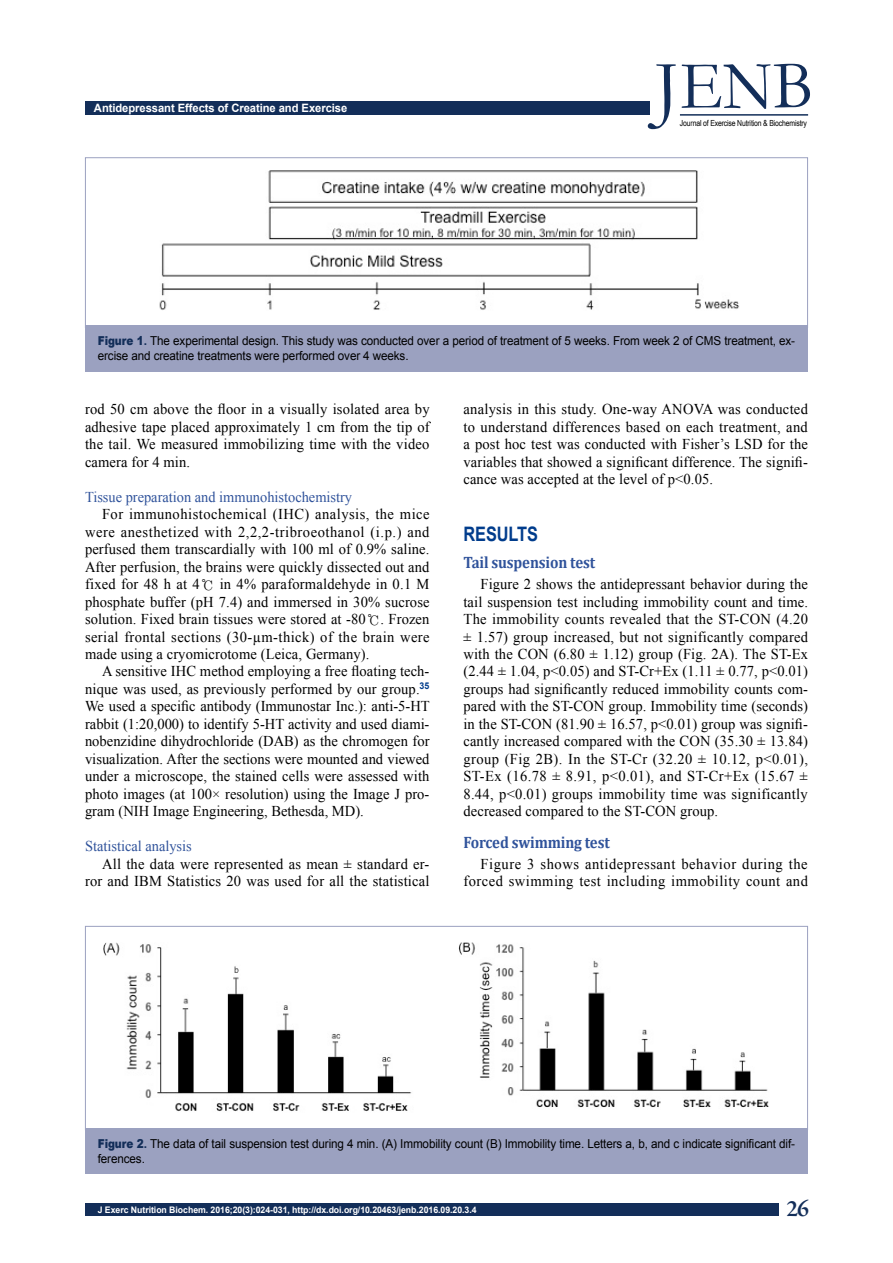
<style>
.page{position:relative;width:893px;height:1263px;background:#fff}
.page>*{position:absolute;margin:0;border:0;box-sizing:border-box;transform-origin:0 0}
.t1{font:600 24px "Garamond Premr Pro";color:#132e59}
.t2{font:700 19.95px "Arial";letter-spacing:-.005em;color:#003c8c;scale:.82 1}
.t3{font:700 16.5px "Cambria";letter-spacing:-.01em;color:#30539b;scale:.9 1}
.t4{font:15px/17.5px "Times New Roman";letter-spacing:.01em;color:#000;text-align:justify}
.t5{font:15px/17.4px "Times New Roman";letter-spacing:.035em;color:#000;text-align:right}
.t6{font:15px "Times New Roman";color:#30539b;scale:.96 1}
.t7{font:12.3px/15px "Arial";letter-spacing:-.01em;color:#000;scale:.95 1}
.t8{font:700 11.55px "Arial";letter-spacing:-.005em;color:#fff}
.t9{font:700 9px "Arial";letter-spacing:-.005em;color:#fff}
.t10{font:8.4px "Arial Narrow";letter-spacing:-.02em;color:#000}
.s1{font-weight:900;color:#132e59}
.s2{font-weight:700;color:#132e59}
.s3{font-family:"SM3 S Pmu S 02"}
</style>
<div class="page">
<div style="left:85px;top:1203px;width:693px;height:13px;background:#132e59"></div>
<div style="left:85px;top:101px;width:565px;height:14px;background:#132e59"></div>
<svg style="left:648px;top:64px;width:28px;height:65px"></svg>
<svg style="left:682px;top:64px;width:128px;height:45px"></svg>
<hr style="left:680px;top:114px;width:128px;height:2px;background:#132e59">
<img style="left:159px;top:170px;width:580px;height:140px">
<div style="left:85px;top:325px;width:723px;height:47px;background:#9ba1c0"></div>
<img style="left:103px;top:942px;width:309px;height:170px">
<div style="left:85px;top:1128px;width:723px;height:46px;background:#9ba1c0"></div>
<img style="left:458px;top:943px;width:311px;height:165px">
<p class="t8" style="left:94px;top:100px;width:255px">Antidepressant Effects of Creatine and Exercise</p>
<p class="t10" style="left:680px;top:116px;width:129px">Journal of Exercise Nutrition &amp; Biochemistry</p>
<p class="t7" style="left:98px;top:333px;width:736px"><span class="s1">Figure 1</span><span class="s2">.</span> The experimental design. This study was conducted over a period of treatment of 5 weeks. From week 2 of CMS treatment, ex&shy;ercise and creatine treatments were performed over 4 weeks.</p>
<p class="t4" style="left:85px;top:400px;width:346px">rod 50 cm above the floor in a visually isolated area by adhesive tape placed approximately 1 cm from the tip of the tail. We measured immobilizing time with the video camera for 4 min.</p>
<p class="t6" style="left:85px;top:487px;width:280px">Tissue preparation and immunohistochemistry</p>
<p class="t4" style="left:85px;top:505px;width:346px;text-indent:17px">For immunohistochemical (IHC) analysis, the mice were anesthetized with 2,2,2-tribroeothanol (i.p.) and perfused them transcardially with 100 ml of 0.9% saline.<br>After perfusion, the brains were quickly dissected out and fixed for 48 h at 4<span class="s3">℃</span> in 4% paraformaldehyde in 0.1 M phosphate buffer (pH 7.4) and immersed in 30% sucrose solution. Fixed brain tissues were stored at -80<span class="s3">℃</span>. Frozen serial frontal sections (30-µm-thick) of the brain were made using a cryomicrotome (Leica, Germany).</p>
<p class="t4" style="left:85px;top:662px;width:346px;text-indent:17px">A sensitive IHC method employing a free floating tech&shy;nique was used, as previously performed by our group.<sup>35<br></sup>We used a specific antibody (Immunostar Inc.): anti-5-HT rabbit (1:20,000) to identify 5-HT activity and used diami&shy;nobenzidine dihydrochloride (DAB) as the chromogen for visualization. After the sections were mounted and viewed under a microscope, the stained cells were assessed with photo images (at 100× resolution) using the Image J pro&shy;gram (NIH Image Engineering, Bethesda, MD).</p>
<p class="t6" style="left:85px;top:836px;width:113px">Statistical analysis</p>
<p class="t4" style="left:85px;top:855px;width:346px;text-align:right">All the data were represented as mean ± standard er&shy;ror and IBM Statistics 20 was used for all the statistical</p>
<p class="t4" style="left:463px;top:400px;width:346px">analysis in this study. One-way ANOVA was conducted to understand differences based on each treatment, and a post hoc test was conducted with Fisher’s LSD for the variables that showed a significant difference. The signifi&shy;cance was accepted at the level of p&lt;0.05.</p>
<h2 class="t2" style="left:463px;top:521px;width:93px">RESULTS</h2>
<p class="t3" style="left:463px;top:553px;width:148px">Tail suspension test</p>
<p class="t4" style="left:463px;top:575px;width:346px;text-indent:17px">Figure 2 shows the antidepressant behavior during the tail suspension test including immobility count and time.<br>The immobility counts revealed that the ST-CON (4.20 ± 1.57) group increased, but not significantly compared with the CON (6.80 ± 1.12) group (Fig. 2A). The ST-Ex (2.44 ± 1.04, p&lt;0.05) and ST-Cr+Ex (1.11 ± 0.77, p&lt;0.01) groups had significantly reduced immobility counts com&shy;pared with the ST-CON group. Immobility time (seconds) in the ST-CON (81.90 ± 16.57, p&lt;0.01) group was signifi&shy;cantly increased compared with the CON (35.30 ± 13.84) group (Fig 2B). In the ST-Cr (32.20 ± 10.12, p&lt;0.01), ST-Ex (16.78 ± 8.91, p&lt;0.01), and ST-Cr+Ex (15.67 ± 8.44, p&lt;0.01) groups immobility time was significantly decreased compared to the ST-CON group.</p>
<p class="t3" style="left:463px;top:832px;width:164px">Forced swimming test</p>
<p class="t5" style="left:463px;top:855px;width:346px">Figure 3 shows antidepressant behavior during the forced swimming test including immobility count and</p>
<p class="t7" style="left:98px;top:1136px;width:736px"><span class="s1">Figure 2</span><span class="s2">.</span> The data of tail suspension test during 4 min. (A) Immobility count (B) Immobility time. Letters a, b, and c indicate significant dif&shy;ferences.</p>
<p class="t9" style="left:98px;top:1204px;width:380px">J Exerc Nutrition Biochem. 2016;20(3):024-031, http://dx.doi.org/10.20463/jenb.2016.09.20.3.4</p>
<h1 class="t1" style="left:786px;top:1194px;width:24px">26</h1>
</div>
